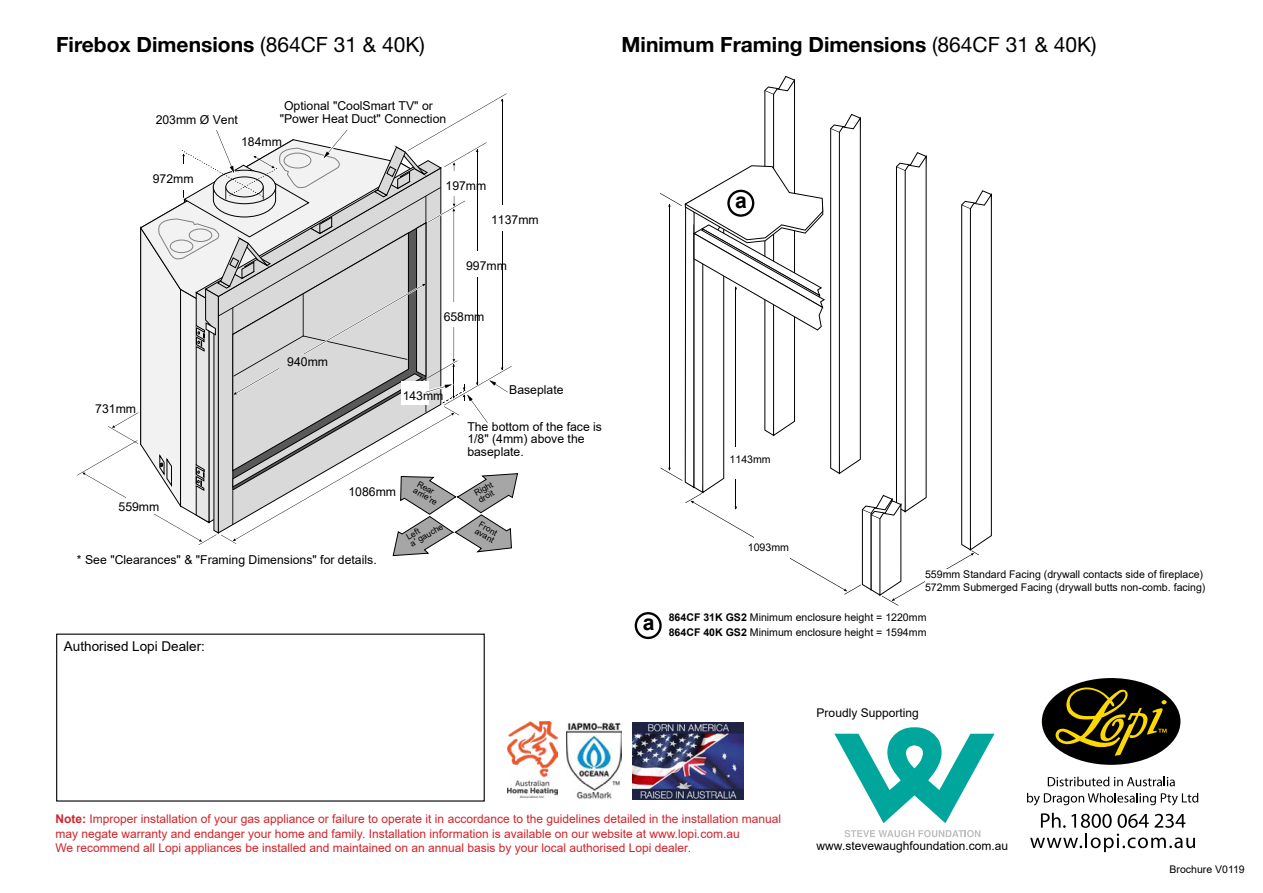
<style>
.page{position:relative;width:1263px;height:893px;background:#fff}
.page>*{position:absolute;margin:0;border:0;box-sizing:border-box;transform-origin:0 0}
.t1{font:700 21.15px "Arial";color:#000}
.t2{font:700 21px "Helvetica Neue LT Std";color:#000}
.t3{font:13.5px "Arial";color:#000}
.t4{font:12.3px/12.6px "Arial";color:#000}
.t5{font:12px/14.4px "Arial";color:#d2232a}
.t6{font:12px "Arial";color:#000}
.t7{font:10.65px/12.9px "Arial";color:#000}
.t8{font:10.5px "Arial";color:#000}
.t9{font:8.55px/7.6px "Arial";color:#000}
.s1{font-weight:400}
.s2{font-weight:700}
</style>
<div class="page">
<svg style="left:1048px;top:777px;width:127px;height:9px"></svg>
<svg style="left:1027px;top:793px;width:171px;height:12px"></svg>
<svg style="left:1030px;top:813px;width:165px;height:39px"></svg>
<div style="left:1042px;top:678px;width:138px;height:87px;background:#000;border-radius:50%"></div>
<svg style="left:1055px;top:687px;width:112px;height:69px"></svg>
<img style="left:567px;top:723px;width:54px;height:76px">
<svg style="left:834px;top:727px;width:160px;height:96px"></svg>
<svg style="left:844px;top:830px;width:136px;height:7px"></svg>
<img style="left:507px;top:721px;width:50px;height:77px">
<svg style="left:77px;top:94px;width:441px;height:462px"></svg>
<div style="left:279px;top:354px;width:29px;height:19px;background:#d9d9d9"></div>
<svg style="left:660px;top:76px;width:332px;height:530px"></svg>
<div style="left:925px;top:570px;width:321px;height:35px;background:#fff"></div>
<svg style="left:728px;top:191px;width:25px;height:25px"></svg>
<div style="left:727px;top:190px;width:27px;height:27px;border:2px solid #000;border-radius:50%"></div>
<div style="left:635px;top:612px;width:27px;height:27px;border:2px solid #000;border-radius:50%"></div>
<div style="left:754px;top:531px;width:36px;height:32px;background:#fff"></div>
<div style="left:728px;top:448px;width:36px;height:31px;background:#fff"></div>
<img style="left:633px;top:723px;width:111px;height:76px">
<h2 class="t2" style="left:56px;top:32px;width:370px">Firebox Dimensions <span class="s1">(864CF 31 &amp; 40K)</span></h2>
<h2 class="t2" style="left:621px;top:32px;width:477px">Minimum Framing Dimensions <span class="s1">(864CF 31 &amp; 40K)</span></h2>
<p class="t4" style="left:284px;top:99px;width:150px">Optional "CoolSmart TV" or</p>
<p class="t4" style="left:156px;top:113px;width:84px">203mm Ø Vent</p>
<p class="t4" style="left:280px;top:112px;width:168px">"Power Heat Duct" Connection</p>
<p class="t4" style="left:153px;top:172px;width:42px">972mm</p>
<p class="t4" style="left:241px;top:136px;width:42px">184mm</p>
<p class="t4" style="left:445px;top:179px;width:42px">197mm</p>
<p class="t4" style="left:491px;top:214px;width:49px">1137mm</p>
<p class="t4" style="left:466px;top:260px;width:42px">997mm</p>
<p class="t4" style="left:444px;top:311px;width:42px">658mm</p>
<p class="t4" style="left:95px;top:403px;width:42px">731mm</p>
<p class="t4" style="left:287px;top:355px;width:42px">940mm</p>
<p class="t4" style="left:403px;top:389px;width:42px">143mm</p>
<p class="t4" style="left:509px;top:384px;width:56px">Baseplate</p>
<p class="t4" style="left:467px;top:420px;width:136px">The bottom of the face is<br>1/8" (4mm) above the baseplate.</p>
<p class="t4" style="left:119px;top:500px;width:42px">559mm</p>
<p class="t4" style="left:348px;top:485px;width:49px">1086mm</p>
<p class="t4" style="left:77px;top:553px;width:301px">* See "Clearances" &amp; "Framing Dimensions" for details.</p>
<p class="t9" style="left:420px;top:480px;width:28px;rotate:30deg">Rear arrie're</p>
<p class="t9" style="left:473px;top:490px;width:21px;rotate:-30deg">Right droit</p>
<p class="t9" style="left:405px;top:534px;width:38px;rotate:-30deg">Left<br>a' gauche</p>
<p class="t9" style="left:481px;top:520px;width:22px;rotate:30deg">Front avant</p>
<p class="t3" style="left:64px;top:637px;width:143px">Authorised Lopi Dealer:</p>
<h1 class="t1" style="left:735px;top:186px;width:13px">a</h1>
<p class="t7" style="left:730px;top:453px;width:43px">1143mm</p>
<h1 class="t1" style="left:643px;top:608px;width:13px">a</h1>
<p class="t7" style="left:748px;top:540px;width:43px">1093mm</p>
<p class="t7" style="left:925px;top:568px;width:282px">559mm Standard Facing (drywall contacts side of fireplace)<br>572mm Submerged Facing (drywall butts non-comb. facing)</p>
<p class="t7" style="left:669px;top:610px;width:259px;line-height:15px"><span class="s2">864CF 31K GS2</span> Minimum enclosure height = 1220mm<br><span class="s2">864CF 40K GS2</span> Minimum enclosure height = 1594mm</p>
<p class="t6" style="left:817px;top:704px;width:104px">Proudly Supporting</p>
<p class="t5" style="left:55px;top:812px;width:727px"><span class="s2">Note:</span> Improper installation of your gas appliance or failure to operate it in accordance to the guidelines detailed in the installation manual may negate warranty and endanger your home and family. Installation information is available on our website at www.lopi.com.au<br>We recommend all Lopi appliances be installed and maintained on an annual basis by your local authorised Lopi dealer.</p>
<p class="t6" style="left:817px;top:837px;width:193px">www.stevewaughfoundation.com.au</p>
<p class="t8" style="left:1169px;top:862px;width:77px">Brochure V0119</p>
</div>
